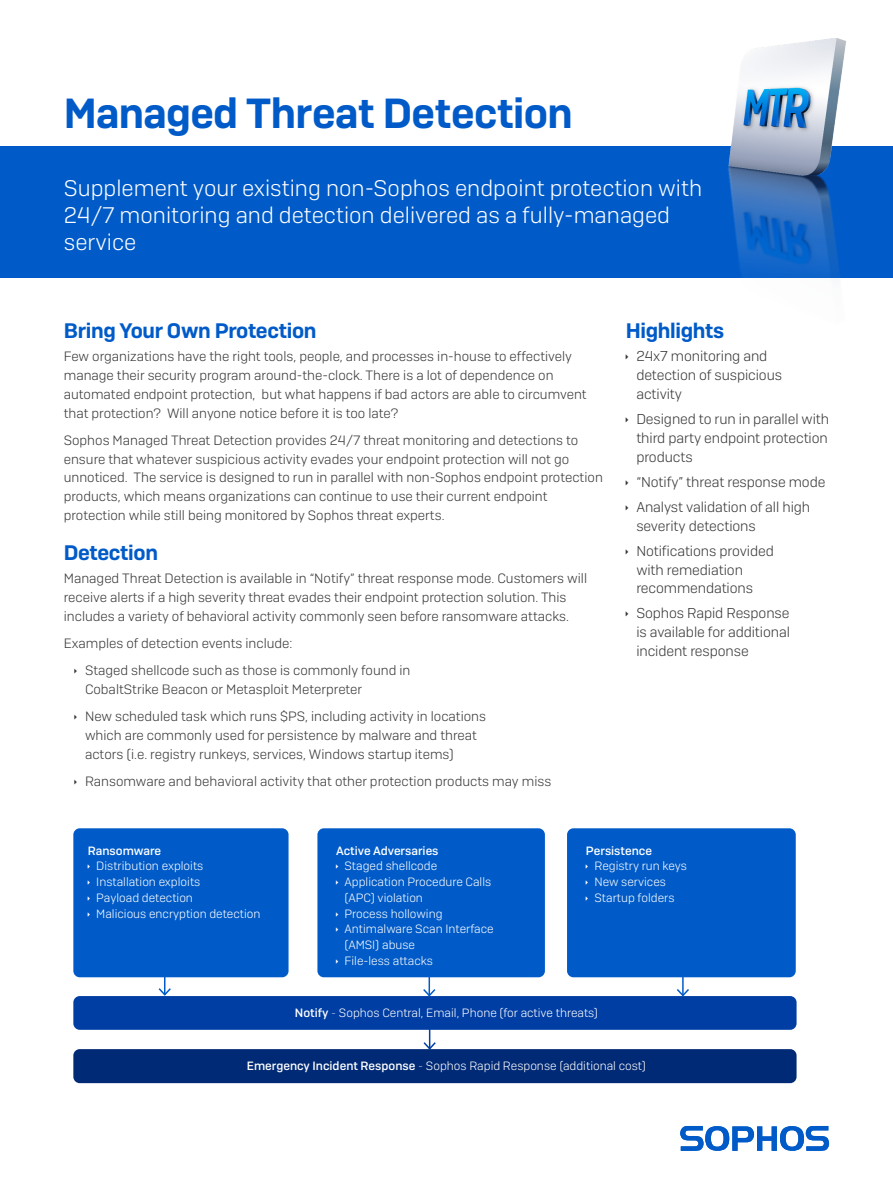
<style>
.page{position:relative;width:893px;height:1191px;background:#fff}
.page>*{position:absolute;margin:0;border:0;box-sizing:border-box;transform-origin:0 0}
.t1{font:600 42px "Sophos Sans";letter-spacing:-.015em;color:#005bc8}
.Intro_copy{font:300 22.5px/27px "Sophos Sans";color:#fff}
.Subheading_1{font:600 21px "Sophos Sans";letter-spacing:-.015em;color:#005bc8}
.t2{font:300 14.25px/18.8px "Sophos Sans";letter-spacing:-.005em;color:#363738}
.Body_Copy{font:300 13.5px/18.8px "Sophos Sans";color:#363738}
.Page_Header{font:300 12px/15.8px "Sophos Sans";color:#fff}
.Page_Header-2{font:500 12px "Sophos Sans";color:#fff}
.s1{font-weight:500}
.s2{font-weight:200}
</style>
<div class="page">
<div style="left:0;top:146px;width:893px;height:132px;background:#005bc8"></div>
<img style="left:728px;top:38px;width:118px;height:240px">
<svg style="left:680px;top:1126px;width:149px;height:24px"></svg>
<div style="left:73px;top:828px;width:216px;height:149px;background:#005bc8;border-radius:6px"></div>
<div style="left:317px;top:828px;width:228px;height:149px;background:#005bc8;border-radius:6px"></div>
<div style="left:567px;top:828px;width:229px;height:149px;background:#005bc8;border-radius:6px"></div>
<div style="left:73px;top:996px;width:723px;height:33px;background:#003ea4;border-radius:6px"></div>
<div style="left:73px;top:1049px;width:723px;height:34px;background:#002a76;border-radius:6px"></div>
<svg style="left:157px;top:977px;width:15px;height:20px"></svg>
<svg style="left:422px;top:977px;width:15px;height:20px"></svg>
<hr style="left:682px;top:975px;width:2px;height:20px;background:#005bc8">
<svg style="left:675px;top:987px;width:16px;height:10px"></svg>
<svg style="left:422px;top:1029px;width:15px;height:21px"></svg>
<p class="t1" style="left:64px;top:87px;width:510px">Managed Threat Detection</p>
<p class="Intro_copy" style="left:64px;top:174px;width:640px">Supplement your existing non-Sophos endpoint protection with<br>24/7 monitoring and detection delivered as a fully-managed service</p>
<p class="Subheading_1" style="left:64px;top:318px;width:254px">Bring Your Own Protection</p>
<p class="Body_Copy" style="left:64px;top:347px;width:524px">Few organizations have the right tools, people, and processes in-house to effectively manage their security program around-the-clock. There is a lot of dependence on automated endpoint protection, but what happens if bad actors are able to circumvent that protection? Will anyone notice before it is too late?</p>
<p class="Body_Copy" style="left:64px;top:430px;width:541px">Sophos Managed Threat Detection provides 24/7 threat monitoring and detections to ensure that whatever suspicious activity evades your endpoint protection will not go unnoticed. The service is designed to run in parallel with non-Sophos endpoint protection products, which means organizations can continue to use their current endpoint protection while still being monitored by Sophos threat experts.</p>
<p class="Subheading_1" style="left:64px;top:540px;width:96px">Detection</p>
<p class="Body_Copy" style="left:64px;top:569px;width:525px">Managed Threat Detection is available in “Notify” threat response mode. Customers will receive alerts if a high severity threat evades their endpoint protection solution. This includes a variety of behavioral activity commonly seen before ransomware attacks.</p>
<p class="Body_Copy" style="left:64px;top:633px;width:230px">Examples of detection events include:</p>
<p class="Body_Copy" style="left:85px;top:661px;width:327px">Staged shellcode such as those is commonly found in<br>CobaltStrike Beacon or Metasploit Meterpreter</p>
<p class="Body_Copy" style="left:85px;top:707px;width:403px">New scheduled task which runs $PS, including activity in locations which are commonly used for persistence by malware and threat actors (i.e. registry runkeys, services, Windows startup items)</p>
<p class="Body_Copy" style="left:85px;top:771px;width:468px">Ransomware and behavioral activity that other protection products may miss</p>
<p class="Subheading_1" style="left:626px;top:318px;width:100px">Highlights</p>
<p class="t2" style="left:636px;top:347px;width:147px">24x7 monitoring and detection of suspicious activity</p>
<p class="t2" style="left:636px;top:409px;width:194px;text-align:justify">Designed to run in parallel with third party endpoint protection products</p>
<p class="t2" style="left:636px;top:472px;width:191px">“Notify” threat response mode</p>
<p class="t2" style="left:636px;top:497px;width:175px">Analyst validation of all high severity detections</p>
<p class="t2" style="left:636px;top:541px;width:139px">Notifications provided with remediation recommendations</p>
<p class="t2" style="left:636px;top:604px;width:155px;text-align:justify">Sophos Rapid Response is available for additional incident response</p>
<p class="Page_Header-2" style="left:88px;top:843px;width:75px">Ransomware</p>
<p class="Page_Header" style="left:96px;top:858px;width:109px">Distribution exploits</p>
<p class="Page_Header" style="left:96px;top:874px;width:106px">Installation exploits</p>
<p class="Page_Header" style="left:96px;top:889px;width:98px">Payload detection</p>
<p class="Page_Header" style="left:96px;top:905px;width:166px">Malicious encryption detection</p>
<p class="Page_Header-2" style="left:336px;top:843px;width:104px">Active Adversaries</p>
<p class="Page_Header" style="left:345px;top:858px;width:94px">Staged shellcode</p>
<p class="Page_Header" style="left:345px;top:874px;width:148px">Application Procedure Calls (APC) violation</p>
<p class="Page_Header" style="left:345px;top:905px;width:99px">Process hollowing</p>
<p class="Page_Header" style="left:345px;top:921px;width:151px">Antimalware Scan Interface (AMSI) abuse</p>
<p class="Page_Header" style="left:345px;top:952px;width:90px">File-less attacks</p>
<p class="Page_Header-2" style="left:586px;top:843px;width:68px">Persistence</p>
<p class="Page_Header" style="left:594px;top:858px;width:94px">Registry run keys</p>
<p class="Page_Header" style="left:594px;top:874px;width:73px">New services</p>
<p class="Page_Header" style="left:594px;top:889px;width:82px">Startup folders</p>
<p class="Page_Header" style="left:295px;top:1005px;width:305px"><span class="s1">Notify</span> <span class="s2">-</span> Sophos Central, Email, Phone (for active threats)</p>
<p class="Page_Header" style="left:247px;top:1058px;width:401px"><span class="s1">Emergency Incident Response</span> <span class="s2">-</span> Sophos Rapid Response (additional cost)</p>
</div>
